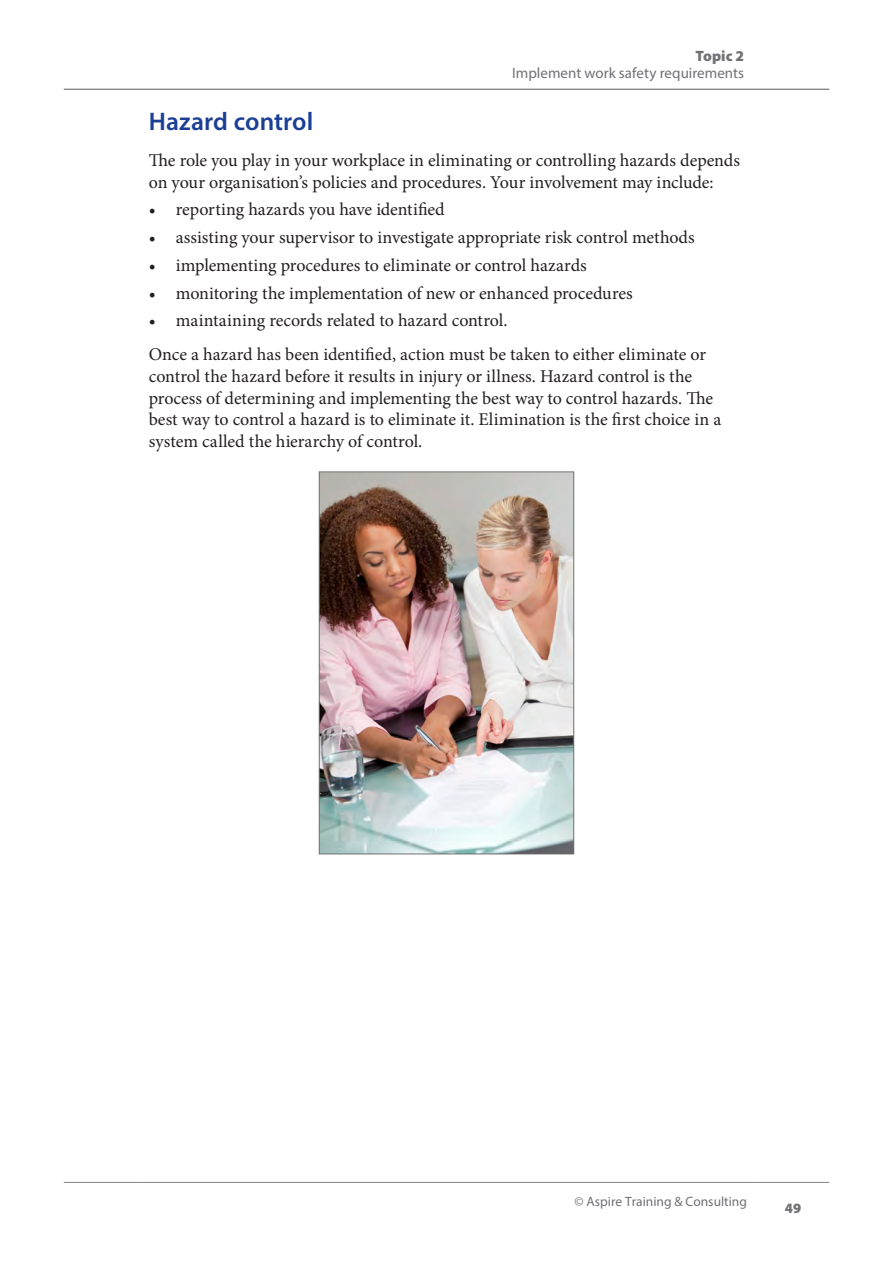
<style>
.page{position:relative;width:893px;height:1263px;background:#fff}
.page>*{position:absolute;margin:0;border:0;box-sizing:border-box;transform-origin:0 0}
.H2{font:600 25.5px "Myriad Pro";letter-spacing:.005em;color:#1b3f94}
.t1{font:18px/21.8px "Minion Pro";letter-spacing:-.005em;color:#231f20}
.t2{font:15px "Myriad Pro";color:#717074}
.t3{font:900 15px "Myriad Pro";letter-spacing:.005em;color:#717074}
.t4{font:900 14.25px "Myriad Pro";color:#717074}
.t5{font:13.5px "Myriad Pro";color:#717074}
</style>
<div class="page">
<hr style="left:64px;top:1182px;width:72px;height:1px;background:#808285">
<hr style="left:136px;top:1182px;width:621px;height:1px;background:#808285">
<hr style="left:757px;top:1182px;width:72px;height:1px;background:#808285">
<hr style="left:64px;top:89px;width:72px;height:1px;background:#808285">
<hr style="left:136px;top:89px;width:621px;height:1px;background:#808285">
<hr style="left:757px;top:89px;width:72px;height:1px;background:#808285">
<img style="left:321px;top:474px;width:251px;height:378px">
<div style="left:319px;top:472px;width:255px;height:382px;border:1px solid #717074"></div>
<p class="t3" style="left:695px;top:47px;width:50px">Topic 2</p>
<p class="t2" style="left:512px;top:63px;width:233px">Implement work safety requirements</p>
<h3 class="H2" style="left:149px;top:105px;width:166px">Hazard control</h3>
<p class="t1" style="left:149px;top:149px;width:593px">The role you play in your workplace in eliminating or controlling hazards depends on your organisation’s policies and procedures. Your involvement may include:</p>
<p class="t1" style="left:149px;top:199px;width:297px">• reporting hazards you have identified</p>
<p class="t1" style="left:149px;top:227px;width:548px">• assisting your supervisor to investigate appropriate risk control methods</p>
<p class="t1" style="left:149px;top:254px;width:440px">• implementing procedures to eliminate or control hazards</p>
<p class="t1" style="left:149px;top:282px;width:485px">• monitoring the implementation of new or enhanced procedures</p>
<p class="t1" style="left:149px;top:310px;width:360px">• maintaining records related to hazard control.</p>
<p class="t1" style="left:149px;top:344px;width:574px">Once a hazard has been identified, action must be taken to either eliminate or control the hazard before it results in injury or illness. Hazard control is the process of determining and implementing the best way to control hazards. The best way to control a hazard is to eliminate it. Elimination is the first choice in a system called the hierarchy of control.</p>
<p class="t5" style="left:574px;top:1193px;width:174px">© Aspire Training &amp; Consulting</p>
<p class="t4" style="left:785px;top:1200px;width:18px">49</p>
</div>
